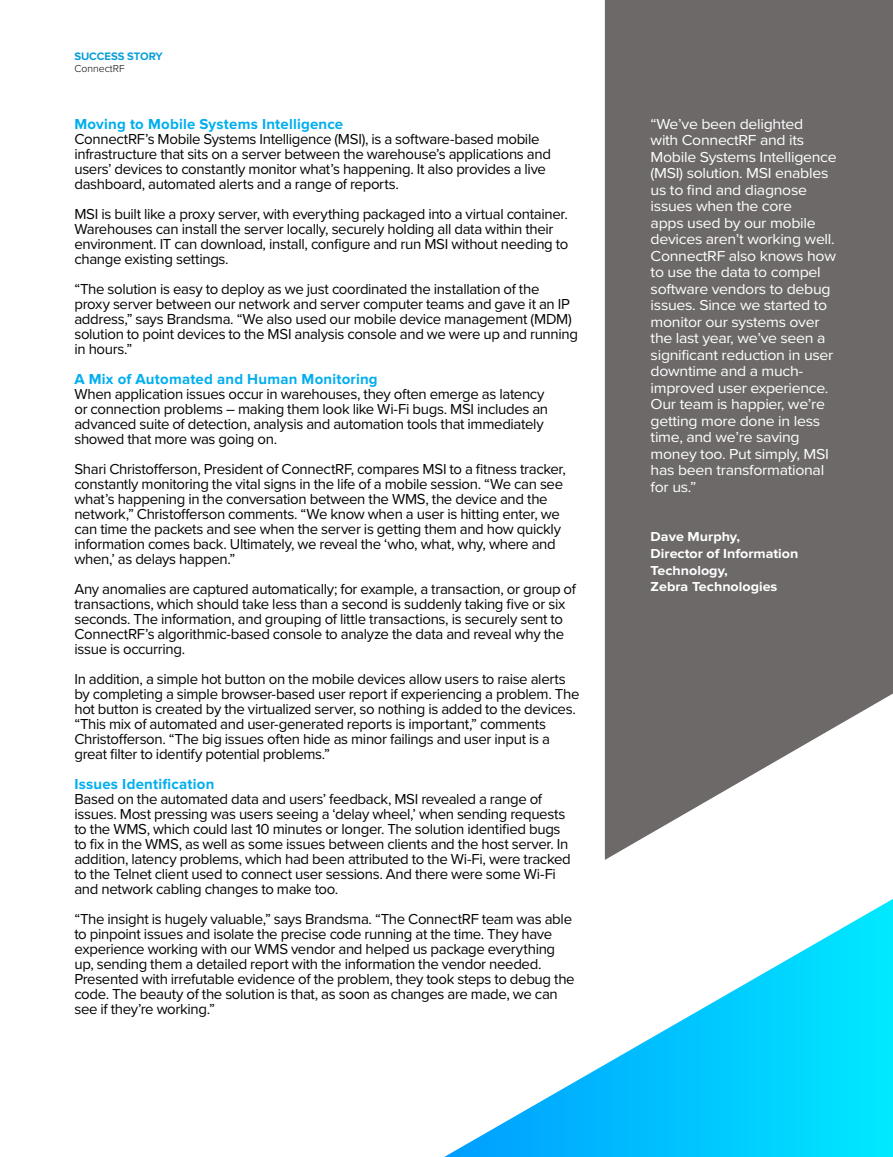
<style>
.page{position:relative;width:893px;height:1157px;background:#fff}
.page>*{position:absolute;margin:0;border:0;box-sizing:border-box;transform-origin:0 0}
.PARAGRAPH_BREAK{font:15px/15px "Proxima Nova";letter-spacing:-.025em;color:#040503}
.t1{font:15px/16.5px "Proxima Nova";letter-spacing:-.02em;color:#fff;scale:1.06 1}
.PARAGRAPH_BLUE_HEADE{font:700 15px "Proxima Nova";letter-spacing:.015em;color:#00aeef}
.MAIN_BODY{font:700 15px "Proxima Nova";letter-spacing:.015em;color:#00aeef}
.t2{font:700 13.5px/16.5px "Proxima Nova";color:#fff;scale:1.06 1}
.t3{font:700 11.25px "Proxima Nova";letter-spacing:-.005em;color:#0a9edb}
.t4{font:300 10.5px "Proxima Nova";color:#040503}
</style>
<div class="page">
<svg style="left:444px;top:899px;width:449px;height:258px"></svg>
<svg style="left:605px;top:0;width:288px;height:860px;background:#7a7776"></svg>
<p class="t3" style="left:74px;top:50px;width:90px">SUCCESS STORY</p>
<p class="t4" style="left:74px;top:62px;width:52px">ConnectRF</p>
<p class="MAIN_BODY" style="left:74px;top:115px;width:270px">Moving to Mobile Systems Intelligence</p>
<p class="PARAGRAPH_BREAK" style="left:74px;top:131px;width:478px">ConnectRF’s Mobile Systems Intelligence (MSI), is a software-based mobile infrastructure that sits on a server between the warehouse’s applications and users’ devices to constantly monitor what’s happening. It also provides a live dashboard, automated alerts and a range of reports.</p>
<p class="PARAGRAPH_BREAK" style="left:74px;top:206px;width:495px">MSI is built like a proxy server, with everything packaged into a virtual container.<br>Warehouses can install the server locally, securely holding all data within their environment. IT can download, install, configure and run MSI without needing to change existing settings.</p>
<p class="PARAGRAPH_BREAK" style="left:74px;top:281px;width:505px">“The solution is easy to deploy as we just coordinated the installation of the proxy server between our network and server computer teams and gave it an IP address,” says Brandsma. “We also used our mobile device management (MDM) solution to point devices to the MSI analysis console and we were up and running in hours.”</p>
<p class="PARAGRAPH_BLUE_HEADE" style="left:74px;top:370px;width:305px">A Mix of Automated and Human Monitoring</p>
<p class="PARAGRAPH_BREAK" style="left:74px;top:386px;width:475px">When application issues occur in warehouses, they often emerge as latency or connection problems – making them look like Wi-Fi bugs. MSI includes an advanced suite of detection, analysis and automation tools that immediately showed that more was going on.</p>
<p class="PARAGRAPH_BREAK" style="left:74px;top:461px;width:493px">Shari Christofferson, President of ConnectRF, compares MSI to a fitness tracker, constantly monitoring the vital signs in the life of a mobile session. “We can see what’s happening in the conversation between the WMS, the device and the network,” Christofferson comments. “We know when a user is hitting enter, we can time the packets and see when the server is getting them and how quickly information comes back. Ultimately, we reveal the ‘who, what, why, where and when,’ as delays happen.”</p>
<p class="PARAGRAPH_BREAK" style="left:74px;top:581px;width:503px">Any anomalies are captured automatically; for example, a transaction, or group of transactions, which should take less than a second is suddenly taking five or six seconds. The information, and grouping of little transactions, is securely sent to ConnectRF’s algorithmic-based console to analyze the data and reveal why the issue is occurring.</p>
<p class="PARAGRAPH_BREAK" style="left:74px;top:671px;width:506px">In addition, a simple hot button on the mobile devices allow users to raise alerts by completing a simple browser-based user report if experiencing a problem. The hot button is created by the virtualized server, so nothing is added to the devices.</p>
<p class="PARAGRAPH_BREAK" style="left:74px;top:716px;width:477px">“This mix of automated and user-generated reports is important,” comments<br>Christofferson. “The big issues often hide as minor failings and user input is a great filter to identify potential problems.”</p>
<p class="PARAGRAPH_BLUE_HEADE" style="left:74px;top:775px;width:141px">Issues Identification</p>
<p class="PARAGRAPH_BREAK" style="left:74px;top:791px;width:498px">Based on the automated data and users’ feedback, MSI revealed a range of issues. Most pressing was users seeing a ‘delay wheel,’ when sending requests to the WMS, which could last 10 minutes or longer. The solution identified bugs to fix in the WMS, as well as some issues between clients and the host server. In addition, latency problems, which had been attributed to the Wi-Fi, were tracked to the Telnet client used to connect user sessions. And there were some Wi-Fi and network cabling changes to make too.</p>
<p class="PARAGRAPH_BREAK" style="left:74px;top:911px;width:502px">“The insight is hugely valuable,” says Brandsma. “The ConnectRF team was able to pinpoint issues and isolate the precise code running at the time. They have experience working with our WMS vendor and helped us package everything up, sending them a detailed report with the information the vendor needed.<br>Presented with irrefutable evidence of the problem, they took steps to debug the code. The beauty of the solution is that, as soon as changes are made, we can see if they’re working.”</p>
<p class="t1" style="left:651px;top:115px;width:177px">“We’ve been delighted<br>with ConnectRF and its<br>Mobile Systems Intelligence (MSI) solution. MSI enables us to find and diagnose issues when the core<br>apps used by our mobile devices aren’t working well.<br>ConnectRF also knows how to use the data to compel software vendors to debug issues. Since we started to monitor our systems over the last year, we’ve seen a significant reduction in user downtime and a much&shy;improved user experience.<br>Our team is happier, we’re getting more done in less time, and we’re saving money too. Put simply, MSI has been transformational for us.”</p>
<p class="t2" style="left:651px;top:529px;width:86px">Dave Murphy,</p>
<p class="t2" style="left:651px;top:545px;width:141px">Director of Information<br>Technology,</p>
<p class="t2" style="left:651px;top:578px;width:121px">Zebra Technologies</p>
</div>
